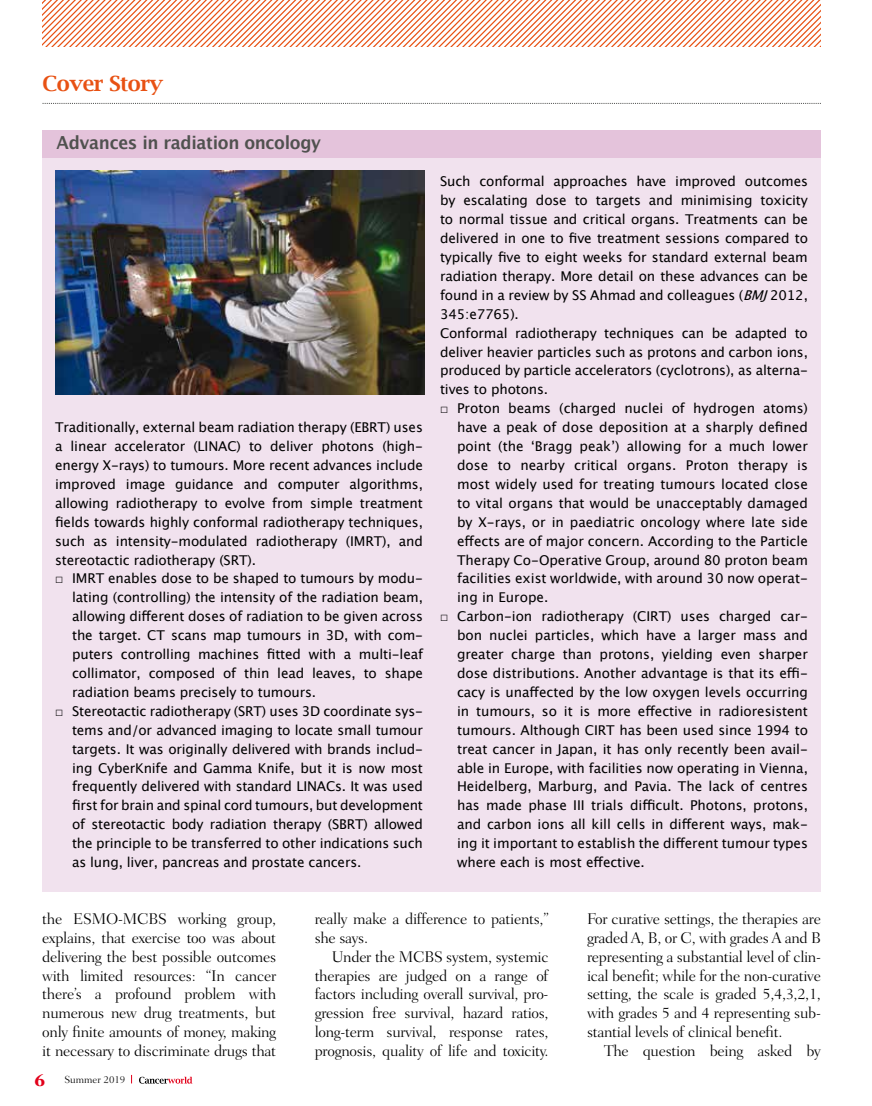
<style>
.page{position:relative;width:872px;height:1106px;background:#fff}
.page>*{position:absolute;margin:0;border:0;box-sizing:border-box;transform-origin:0 0}
.t1{font:600 21px "Lucida Bright";letter-spacing:-.025em;color:#e85113}
.t2{font:700 18px "Lucida Grande";letter-spacing:-.02em;color:#50514f;scale:.94 1}
.t3{font:300 15.75px/18.9px "Fairfield LH";letter-spacing:-.02em;color:#000;text-align:justify}
.t4{font:13.5px/18.9px "Lucida Grande";letter-spacing:-.01em;color:#000;text-align:justify}
.t5{font:300 10.5px "Fairfield LH";color:#000}
.s1{font-family:"Arial"}
.s2{font-style:italic}
.s3{font-weight:800;font-size:18px;color:#e2001a}
</style>
<div class="page">
<svg style="left:139px;top:1076px;width:53px;height:7px"></svg>
<div style="left:42px;top:155px;width:778px;height:736px;background:#f1e2ee"></div>
<div style="left:42px;top:130px;width:778px;height:27px;background:#e4c3db"></div>
<img style="left:55px;top:171px;width:369px;height:223px">
<svg style="left:43px;top:0;width:778px;height:47px"></svg>
<svg style="left:43px;top:103px;width:778px;height:1px"></svg>
<h1 class="t1" style="left:43px;top:71px;width:122px">Cover Story</h1>
<h2 class="t2" style="left:57px;top:128px;width:283px">Advances in radiation oncology</h2>
<p class="t4" style="left:55px;top:418px;width:369px">Traditionally, external beam radiation therapy (EBRT) uses a linear accelerator (LINAC) to deliver photons (high&shy;energy X-rays) to tumours. More recent advances include improved image guidance and computer algorithms, allowing radiotherapy to evolve from simple treatment fields towards highly conformal radiotherapy techniques, such as intensity-modulated radiotherapy (IMRT), and stereotactic radiotherapy (SRT).</p>
<p class="t4" style="left:72px;top:569px;width:352px;text-indent:-17px"><span class="s1">□</span> IMRT enables dose to be shaped to tumours by modu&shy;lating (controlling) the intensity of the radiation beam, allowing different doses of radiation to be given across the target. CT scans map tumours in 3D, with com&shy;puters controlling machines fitted with a multi-leaf collimator, composed of thin lead leaves, to shape radiation beams precisely to tumours.</p>
<p class="t4" style="left:72px;top:701px;width:352px;text-indent:-17px"><span class="s1">□</span> Stereotactic radiotherapy (SRT) uses 3D coordinate sys&shy;tems and/or advanced imaging to locate small tumour targets. It was originally delivered with brands includ&shy;ing CyberKnife and Gamma Knife, but it is now most frequently delivered with standard LINACs. It was used first for brain and spinal cord tumours, but development of stereotactic body radiation therapy (SBRT) allowed the principle to be transferred to other indications such as lung, liver, pancreas and prostate cancers.</p>
<p class="t4" style="left:440px;top:172px;width:369px;text-align:left">Such conformal approaches have improved outcomes by escalating dose to targets and minimising toxicity to normal tissue and critical organs. Treatments can be delivered in one to five treatment sessions compared to typically five to eight weeks for standard external beam radiation therapy. More detail on these advances can be found in a review by SS Ahmad and colleagues (<span class="s2">BMJ</span>2012, 345:e7765).<br>Conformal radiotherapy techniques can be adapted to deliver heavier particles such as protons and carbon ions, produced by particle accelerators (cyclotrons), as alterna&shy;tives to photons.</p>
<p class="t4" style="left:457px;top:399px;width:352px;text-indent:-17px"><span class="s1">□</span> Proton beams (charged nuclei of hydrogen atoms) have a peak of dose deposition at a sharply defined point (the ‘Bragg peak’) allowing for a much lower dose to nearby critical organs. Proton therapy is most widely used for treating tumours located close to vital organs that would be unacceptably damaged by X-rays, or in paediatric oncology where late side effects are of major concern. According to the Particle Therapy Co-Operative Group, around 80 proton beam facilities exist worldwide, with around 30 now operat&shy;ing in Europe.</p>
<p class="t4" style="left:457px;top:607px;width:352px;text-indent:-17px"><span class="s1">□</span> Carbon-ion radiotherapy (CIRT) uses charged car&shy;bon nuclei particles, which have a larger mass and greater charge than protons, yielding even sharper dose distributions. Another advantage is that its effi&shy;cacy is unaffected by the low oxygen levels occurring in tumours, so it is more effective in radioresistent tumours. Although CIRT has been used since 1994 to treat cancer in Japan, it has only recently been avail&shy;able in Europe, with facilities now operating in Vienna, Heidelberg, Marburg, and Pavia. The lack of centres has made phase III trials difficult. Photons, protons, and carbon ions all kill cells in different ways, mak&shy;ing it important to establish the different tumour types where each is most effective.</p>
<p class="t3" style="left:42px;top:909px;width:235px">the ESMO-MCBS working group, explains, that exercise too was about delivering the best possible outcomes with limited resources: “In cancer there’s a profound problem with numerous new drug treatments, but only finite amounts of money, making it necessary to discriminate drugs that</p>
<p class="t3" style="left:315px;top:909px;width:235px">really make a difference to patients,” she says.</p>
<p class="t3" style="left:315px;top:947px;width:235px;text-indent:17px">Under the MCBS system, systemic therapies are judged on a range of factors including overall survival, pro&shy;gression free survival, hazard ratios, long-term survival, response rates, prognosis, quality of life and toxicity.</p>
<p class="t5" style="left:34px;top:1073px;width:93px"><span class="s3">6</span> Summer 2019</p>
<p class="t3" style="left:587px;top:909px;width:235px">For curative settings, the therapies are graded A, B, or C, with grades A and B representing a substantial level of clin&shy;ical benefit; while for the non-curative setting, the scale is graded 5,4,3,2,1, with grades 5 and 4 representing sub&shy;stantial levels of clinical benefit.</p>
<p class="t3" style="left:604px;top:1041px;width:218px">The question being asked by</p>
</div>
